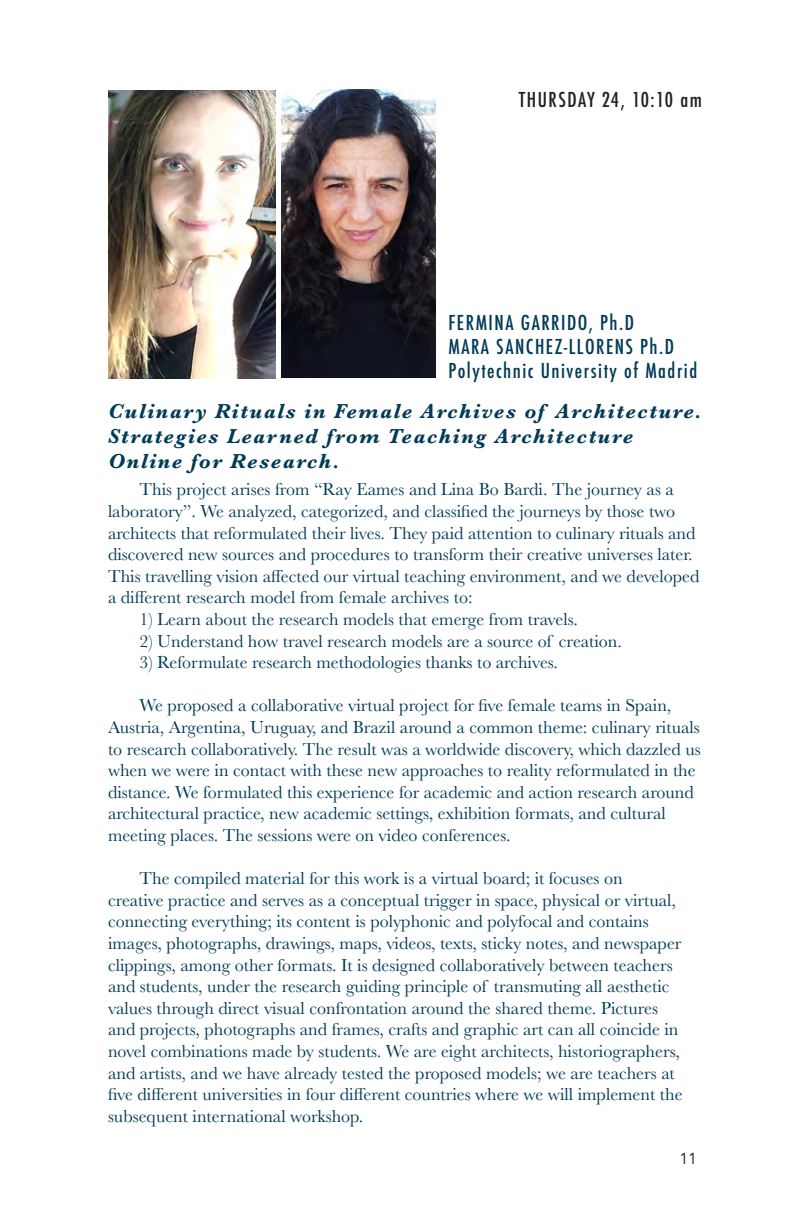
<style>
.page{position:relative;width:792px;height:1224px;background:#fff}
.page>*{position:absolute;margin:0;border:0;box-sizing:border-box;transform-origin:0 0}
.t1{font:italic 700 21px/25.2px "Baskerville";letter-spacing:.075em;color:#003b57}
.t2{font:500 condensed 20px "Futura";letter-spacing:.075em;color:#003b57}
.t3{font:500 condensed 20px "Futura";letter-spacing:.075em;color:#231f20}
.t4{font:18px/21.6px "Baskerville";color:#003b57}
.t5{font:16px "Avenir";color:#231f20}
</style>
<div class="page">
<img style="left:281px;top:90px;width:155px;height:288px">
<img style="left:108px;top:90px;width:167px;height:288px">
<p class="t3" style="left:519px;top:86px;width:185px">THURSDAY 24, 10:10 am</p>
<p class="t2" style="left:448px;top:310px;width:187px">FERMINA GARRIDO, Ph.D</p>
<p class="t2" style="left:448px;top:334px;width:227px">MARA SANCHEZ-LLORENS Ph.D</p>
<p class="t2" style="left:448px;top:358px;width:250px">Polytechnic University of Madrid</p>
<p class="t1" style="left:108px;top:398px;width:595px">Culinary Rituals in Female Archives of Architecture.<br>Strategies Learned from Teaching Architecture<br>Online for Research.</p>
<p class="t4" style="left:108px;top:479px;width:593px;text-indent:32px">This project arises from “Ray Eames and Lina Bo Bardi. The journey as a laboratory”. We analyzed, categorized, and classified the journeys by those two architects that reformulated their lives. They paid attention to culinary rituals and discovered new sources and procedures to transform their creative universes later.<br>This travelling vision affected our virtual teaching environment, and we developed a different research model from female archives to:</p>
<p class="t4" style="left:140px;top:609px;width:440px">1) Learn about the research models that emerge from travels.</p>
<p class="t4" style="left:140px;top:630px;width:484px">2) Understand how travel research models are a source of creation.</p>
<p class="t4" style="left:140px;top:652px;width:420px">3) Reformulate research methodologies thanks to archives.</p>
<p class="t4" style="left:108px;top:695px;width:594px;text-indent:32px">We proposed a collaborative virtual project for five female teams in Spain, Austria, Argentina, Uruguay, and Brazil around a common theme: culinary rituals to research collaboratively. The result was a worldwide discovery, which dazzled us when we were in contact with these new approaches to reality reformulated in the distance. We formulated this experience for academic and action research around architectural practice, new academic settings, exhibition formats, and cultural meeting places. The sessions were on video conferences.</p>
<p class="t4" style="left:108px;top:868px;width:576px;text-indent:32px">The compiled material for this work is a virtual board; it focuses on creative practice and serves as a conceptual trigger in space, physical or virtual, connecting everything; its content is polyphonic and polyfocal and contains images, photographs, drawings, maps, videos, texts, sticky notes, and newspaper clippings, among other formats. It is designed collaboratively between teachers and students, under the research guiding principle of transmuting all aesthetic values through direct visual confrontation around the shared theme. Pictures and projects, photographs and frames, crafts and graphic art can all coincide in novel combinations made by students. We are eight architects, historiographers, and artists, and we have already tested the proposed models; we are teachers at five different universities in four different countries where we will implement the subsequent international workshop.</p>
<p class="t5" style="left:679px;top:1149px;width:19px">11</p>
</div>
